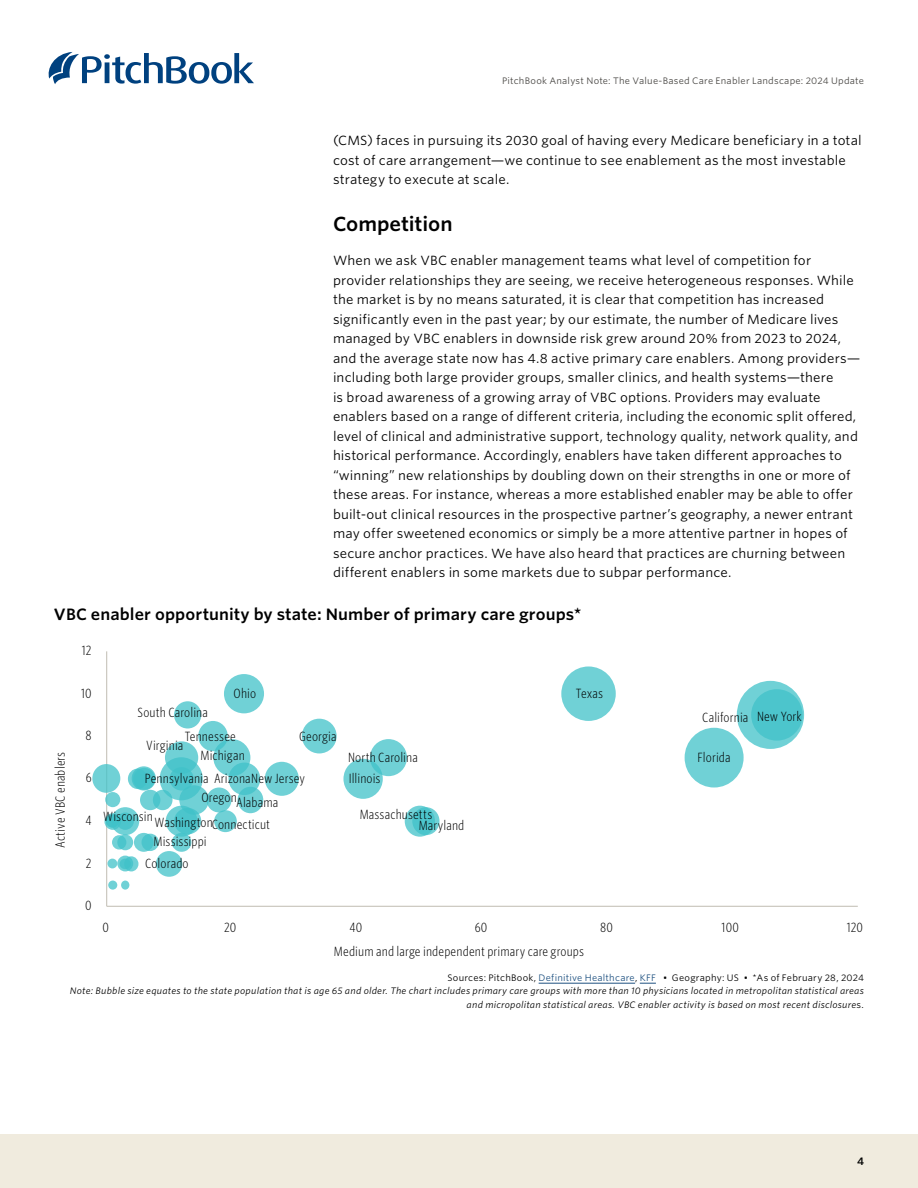
<style>
.page{position:relative;width:918px;height:1188px;background:#fff}
.page>*{position:absolute;margin:0;border:0;box-sizing:border-box;transform-origin:0 0}
.AN_Section_title{font:600 19.5px "Whitney S Sm";letter-spacing:-.005em;color:#000}
.AN_Chart___table_title{font:600 15.75px "Whitney S Sm";letter-spacing:.005em;color:#000}
.AN_Body_copy{font:12.75px/19.5px "Whitney S Sm";letter-spacing:.01em;color:#000}
.t1{font:300 12.75px/23.4px "Whitney Cond S Sm";letter-spacing:.01em;color:#000}
.t2{font:600 10.5px "Whitney S Sm";color:#000}
.AN_CR_Source_tag{font:italic 9px/13.5px "Whitney S Sm";letter-spacing:.02em;color:#000;text-align:right}
.AN_CR_Source_tag-2{font:9px "Whitney S Sm";letter-spacing:.025em;color:#000}
.t3{font:9px "Whitney S Sm";letter-spacing:.025em;color:#484643}
.s1{color:#1d5080}
.s2{font-style:normal}
</style>
<div class="page">
<div style="left:0;top:1134px;width:918px;height:54px;background:#f0ebde"></div>
<svg style="left:49px;top:52px;width:205px;height:32px"></svg>
<hr style="left:106px;top:651px;width:1px;height:255px;background:#c0bcb2">
<hr style="left:107px;top:906px;width:751px;height:1px;background:#c0bcb2">
<div style="left:238px;top:787px;width:25px;height:26px;background:#70d1d6;border-radius:50%"></div>
<div style="left:121px;top:881px;width:8px;height:9px;background:#70d1d6;border-radius:50%"></div>
<svg style="left:228px;top:763px;width:32px;height:32px"></svg>
<svg style="left:153px;top:790px;width:20px;height:20px"></svg>
<div style="left:737px;top:681px;width:67px;height:68px;background:#70d1d6;border-radius:50%"></div>
<div style="left:156px;top:851px;width:26px;height:26px;background:#70d1d6;border-radius:50%"></div>
<div style="left:214px;top:810px;width:23px;height:22px;background:#70d1d6;border-radius:50%"></div>
<div style="left:685px;top:728px;width:59px;height:60px;background:#70d1d6;border-radius:50%"></div>
<div style="left:302px;top:719px;width:35px;height:34px;background:#70d1d6;border-radius:50%"></div>
<svg style="left:124px;top:856px;width:14px;height:15px"></svg>
<svg style="left:117px;top:856px;width:16px;height:15px"></svg>
<div style="left:343px;top:759px;width:40px;height:40px;background:#70d1d6;border-radius:50%"></div>
<svg style="left:179px;top:785px;width:30px;height:30px"></svg>
<svg style="left:140px;top:790px;width:20px;height:20px"></svg>
<svg style="left:134px;top:833px;width:20px;height:19px"></svg>
<svg style="left:132px;top:766px;width:24px;height:25px"></svg>
<svg style="left:105px;top:792px;width:15px;height:15px"></svg>
<svg style="left:412px;top:807px;width:28px;height:28px"></svg>
<svg style="left:405px;top:806px;width:30px;height:31px"></svg>
<svg style="left:213px;top:739px;width:37px;height:37px"></svg>
<svg style="left:174px;top:808px;width:27px;height:26px"></svg>
<div style="left:172px;top:833px;width:19px;height:19px;background:#70d1d6;border-radius:50%"></div>
<svg style="left:92px;top:764px;width:28px;height:29px"></svg>
<svg style="left:117px;top:834px;width:16px;height:16px"></svg>
<svg style="left:128px;top:769px;width:20px;height:20px"></svg>
<svg style="left:112px;top:835px;width:14px;height:15px"></svg>
<div style="left:265px;top:762px;width:34px;height:34px;background:#70d1d6;border-radius:50%"></div>
<div style="left:751px;top:689px;width:52px;height:52px;background:#4cc5cc;border-radius:50%"></div>
<svg style="left:370px;top:739px;width:37px;height:37px"></svg>
<div style="left:224px;top:674px;width:40px;height:39px;background:#70d1d6;border-radius:50%"></div>
<div style="left:133px;top:768px;width:22px;height:22px;background:#40c2c9;border-radius:50%"></div>
<div style="left:207px;top:788px;width:25px;height:24px;background:#70d1d6;border-radius:50%"></div>
<svg style="left:160px;top:757px;width:43px;height:43px"></svg>
<div style="left:174px;top:701px;width:27px;height:28px;background:#70d1d6;border-radius:50%"></div>
<div style="left:120px;top:859px;width:11px;height:10px;background:#40c2c9;border-radius:50%"></div>
<svg style="left:198px;top:721px;width:30px;height:30px"></svg>
<div style="left:561px;top:666px;width:55px;height:55px;background:#70d1d6;border-radius:50%"></div>
<svg style="left:142px;top:834px;width:17px;height:17px"></svg>
<div style="left:107px;top:859px;width:10px;height:9px;background:#70d1d6;border-radius:50%"></div>
<svg style="left:165px;top:741px;width:33px;height:33px"></svg>
<svg style="left:166px;top:806px;width:31px;height:31px"></svg>
<svg style="left:104px;top:813px;width:17px;height:17px"></svg>
<svg style="left:111px;top:807px;width:28px;height:28px"></svg>
<svg style="left:108px;top:881px;width:9px;height:9px"></svg>
<hr style="left:539px;top:983px;width:96px;height:1px;background:#1d5080">
<svg style="left:640px;top:983px;width:16px;height:1px"></svg>
<p class="t3" style="left:502px;top:75px;width:363px">PitchBook Analyst Note: The Value-Based Care Enabler Landscape: 2024 Update</p>
<p class="AN_Body_copy" style="left:333px;top:131px;width:530px">(CMS) faces in pursuing its 2030 goal of having every Medicare beneficiary in a total cost of care arrangement—we continue to see enablement as the most investable strategy to execute at scale.</p>
<p class="AN_Section_title" style="left:333px;top:210px;width:121px">Competition</p>
<p class="AN_Body_copy" style="left:333px;top:251px;width:529px">When we ask VBC enabler management teams what level of competition for provider relationships they are seeing, we receive heterogeneous responses. While the market is by no means saturated, it is clear that competition has increased significantly even in the past year; by our estimate, the number of Medicare lives managed by VBC enablers in downside risk grew around 20% from 2023 to 2024, and the average state now has 4.8 active primary care enablers. Among providers— including both large provider groups, smaller clinics, and health systems—there<br>is broad awareness of a growing array of VBC options. Providers may evaluate enablers based on a range of different criteria, including the economic split offered, level of clinical and administrative support, technology quality, network quality, and historical performance. Accordingly, enablers have taken different approaches to “winning” new relationships by doubling down on their strengths in one or more of these areas. For instance, whereas a more established enabler may be able to offer built-out clinical resources in the prospective partner’s geography, a newer entrant may offer sweetened economics or simply be a more attentive partner in hopes of secure anchor practices. We have also heard that practices are churning between different enablers in some markets due to subpar performance.</p>
<p class="AN_Chart___table_title" style="left:54px;top:603px;width:529px">VBC enabler opportunity by state: Number of primary care groups*</p>
<p class="t1" style="left:48px;top:848px;width:98px;rotate:-90deg">Active VBC enablers</p>
<p class="t1" style="left:82px;top:638px;width:11px">12</p>
<p class="t1" style="left:81px;top:681px;width:12px">10</p>
<p class="t1" style="left:234px;top:681px;width:24px">Ohio</p>
<p class="t1" style="left:576px;top:682px;width:29px">Texas</p>
<p class="t1" style="left:86px;top:723px;width:8px">8</p>
<p class="t1" style="left:185px;top:700px;width:53px;text-indent:-47px">South Carolina<br>Tennessee</p>
<p class="t1" style="left:146px;top:733px;width:39px">Virginia</p>
<p class="t1" style="left:200px;top:743px;width:46px">Michigan</p>
<p class="t1" style="left:299px;top:724px;width:39px">Georgia</p>
<p class="t1" style="left:348px;top:745px;width:71px">North Carolina</p>
<p class="t1" style="left:702px;top:705px;width:48px">California</p>
<p class="t1" style="left:757px;top:704px;width:46px">New York</p>
<p class="t1" style="left:698px;top:745px;width:35px">Florida</p>
<p class="t1" style="left:86px;top:765px;width:7px">6</p>
<p class="t1" style="left:145px;top:766px;width:162px">Pennsylvania ArizonaNew Jersey</p>
<p class="t1" style="left:349px;top:766px;width:33px">Illinois</p>
<p class="t1" style="left:86px;top:808px;width:8px">4</p>
<p class="t1" style="left:201px;top:785px;width:37px">Oregon</p>
<p class="t1" style="left:236px;top:790px;width:44px">Alabama</p>
<p class="t1" style="left:103px;top:804px;width:51px">Wisconsin</p>
<p class="t1" style="left:155px;top:810px;width:60px">Washington</p>
<p class="t1" style="left:212px;top:812px;width:60px">Connecticut</p>
<p class="t1" style="left:360px;top:803px;width:74px">Massachusetts</p>
<p class="t1" style="left:419px;top:813px;width:47px">Maryland</p>
<p class="t1" style="left:154px;top:830px;width:55px">Mississippi</p>
<p class="t1" style="left:86px;top:851px;width:7px">2</p>
<p class="t1" style="left:145px;top:851px;width:45px">Colorado</p>
<p class="t1" style="left:85px;top:893px;width:8px">0</p>
<p class="t1" style="left:103px;top:915px;width:8px">0</p>
<p class="t1" style="left:224px;top:915px;width:14px">20</p>
<p class="t1" style="left:349px;top:915px;width:14px">40</p>
<p class="t1" style="left:475px;top:915px;width:14px">60</p>
<p class="t1" style="left:600px;top:915px;width:14px">80</p>
<p class="t1" style="left:722px;top:915px;width:19px">100</p>
<p class="t1" style="left:847px;top:915px;width:18px">120</p>
<p class="t1" style="left:334px;top:939px;width:252px">Medium and large independent primary care groups</p>
<p class="AN_CR_Source_tag-2" style="left:448px;top:971px;width:418px">Sources: PitchBook, <span class="s1">Definitive Healthcare</span>, <span class="s1">KFF</span> • Geography: US • *As of February 28, 2024</p>
<p class="AN_CR_Source_tag" style="left:70px;top:984px;width:796px">Note: Bubble size equates to the state population that is age 65 and older. The chart includes primary care groups with more than 10 physicians located in metropolitan statistical areas and micropolitan statistical areas. VBC enabler activity is based on most recent disclosure<span class="s2">s.</span></p>
<p class="t2" style="left:857px;top:1154px;width:8px">4</p>
</div>
